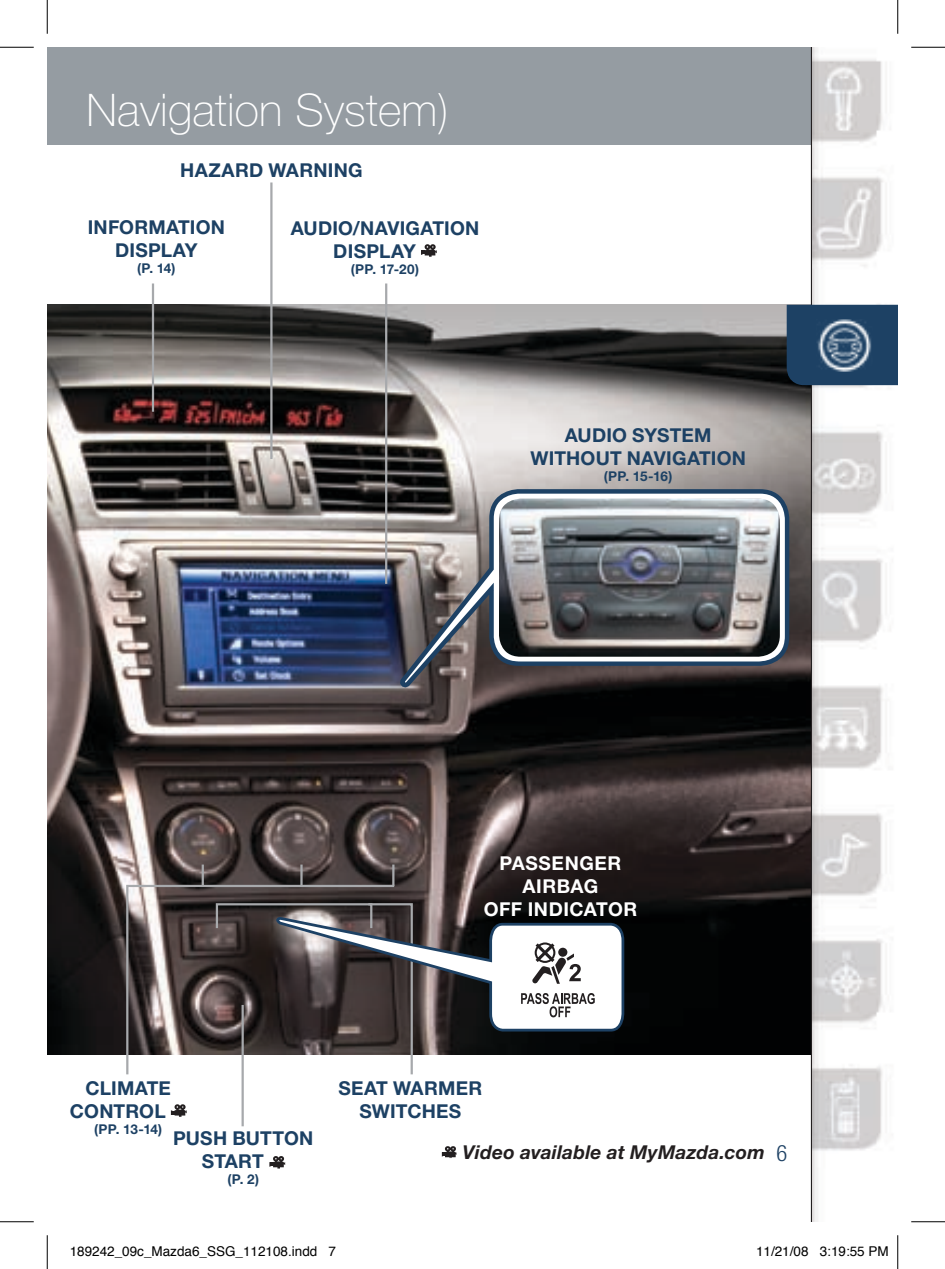
<style>
.page{position:relative;width:945px;height:1269px;background:#fff}
.page>*{position:absolute;margin:0;border:0;box-sizing:border-box;transform-origin:0 0}
.t1{font:100 45px "Helvetica Neue";letter-spacing:.005em;color:#fff}
.t2{font:300 condensed 22.5px "Helvetica Neue";color:#1d4164}
.t3{font:700 19.12px/22.9px "Helvetica Neue";letter-spacing:.01em;color:#1d4164}
.t4{font:italic 700 19.12px "Helvetica Neue";letter-spacing:.01em;color:#231f20}
.t5{font:700 19.12px "Helvetica Neue";letter-spacing:.03em;color:#fff}
.t6{font:13.5px "Helvetica";color:#000}
.t7{font:700 13.5px "Helvetica Neue";letter-spacing:-.01em;color:#1d4164}
</style>
<div class="page">
<img style="left:47px;top:305px;width:764px;height:750px">
<div style="left:47px;top:47px;width:764px;height:98px;background:#959ca2"></div>
<img style="left:812px;top:47px;width:86px;height:1175px">
<hr style="left:811px;top:47px;width:1px;height:1175px;background:#231f20">
<div style="left:787px;top:305px;width:111px;height:80px;background:#1d4164"></div>
<img style="left:817px;top:320px;width:56px;height:51px">
<svg style="left:421px;top:244px;width:16px;height:13px"></svg>
<svg style="left:269px;top:1156px;width:16px;height:13px"></svg>
<svg style="left:171px;top:1104px;width:16px;height:13px"></svg>
<hr style="left:152px;top:284px;width:2px;height:128px;background:#a7a9ac">
<hr style="left:270px;top:182px;width:3px;height:277px;background:#a7a9ac">
<hr style="left:242px;top:1005px;width:2px;height:121px;background:#a7a9ac">
<svg style="left:125px;top:884px;width:271px;height:193px;background:#665e5d"></svg>
<svg style="left:443px;top:1146px;width:12px;height:11px"></svg>
<div style="left:441px;top:1143px;width:16px;height:16px;border:1px solid #fff;border-radius:2px"></div>
<svg style="left:397px;top:487px;width:395px;height:209px;background:#5f5e62"></svg>
<img style="left:497px;top:496px;width:285px;height:163px">
<div style="left:495px;top:494px;width:289px;height:167px;border:4px solid #fff;border-radius:24px"></div>
<hr style="left:385px;top:284px;width:2px;height:300px;background:#a7a9ac">
<hr style="left:202px;top:865px;width:2px;height:21px;background:#a7a9ac">
<hr style="left:300px;top:865px;width:3px;height:21px;background:#a7a9ac">
<hr style="left:392px;top:865px;width:3px;height:21px;background:#a7a9ac">
<div style="left:216px;top:903px;width:156px;height:26px;border:2px solid #a7a9ac"></div>
<svg style="left:274px;top:902px;width:352px;height:175px"></svg>
<hr style="left:0;top:47px;width:34px;height:1px;background:#000">
<hr style="left:911px;top:47px;width:34px;height:1px;background:#000">
<hr style="left:0;top:1221px;width:34px;height:1px;background:#000">
<hr style="left:911px;top:1221px;width:34px;height:1px;background:#000">
<hr style="left:47px;top:0;width:1px;height:34px;background:#000">
<hr style="left:47px;top:1235px;width:1px;height:34px;background:#000">
<hr style="left:897px;top:0;width:1px;height:34px;background:#000">
<hr style="left:897px;top:1235px;width:1px;height:34px;background:#000">
<h1 class="t1" style="left:87px;top:85px;width:363px">Navigation System)</h1>
<p class="t3" style="left:180px;top:158px;width:57px">HAZARD</p>
<p class="t3" style="left:268px;top:158px;width:33px">WARN</p>
<p class="t3" style="left:328px;top:158px;width:36px">ING</p>
<p class="t3" style="left:88px;top:216px;width:14px">INFORMAT</p>
<p class="t3" style="left:190px;top:216px;width:21px">ION</p>
<p class="t3" style="left:115px;top:239px;width:34px">DISPLAY</p>
<p class="t7" style="left:137px;top:260px;width:40px">(P. 14)</p>
<p class="t3" style="left:291px;top:216px;width:15px">AUD</p>
<p class="t3" style="left:332px;top:216px;width:42px">IO/NAV</p>
<p class="t3" style="left:400px;top:216px;width:66px">IGATION</p>
<p class="t3" style="left:333px;top:239px;width:34px">DISPLAY</p>
<p class="t7" style="left:351px;top:261px;width:70px">(PP. 17-20)</p>
<p class="t3" style="left:565px;top:423px;width:15px">AUD</p>
<p class="t3" style="left:606px;top:423px;width:40px">IO SYSTEM</p>
<p class="t3" style="left:530px;top:446px;width:39px">WITHOUT</p>
<p class="t3" style="left:627px;top:446px;width:14px">NAV</p>
<p class="t3" style="left:666px;top:446px;width:66px">IGATION</p>
<p class="t7" style="left:604px;top:468px;width:70px">(PP. 15-16)</p>
<p class="t5" style="left:500px;top:851px;width:27px">PASSEN</p>
<p class="t5" style="left:579px;top:851px;width:29px">GER</p>
<p class="t5" style="left:523px;top:874px;width:35px">AIRBA</p>
<p class="t5" style="left:584px;top:874px;width:16px">G</p>
<p class="t5" style="left:484px;top:897px;width:14px">OFF</p>
<p class="t5" style="left:528px;top:897px;width:12px">IND</p>
<p class="t5" style="left:563px;top:897px;width:21px">ICATOR</p>
<p class="t3" style="left:70px;top:1076px;width:103px;text-align:right">CLIMATE<br>CONTROL</p>
<p class="t7" style="left:94px;top:1121px;width:69px">(PP. 13-14)</p>
<p class="t3" style="left:202px;top:1126px;width:113px;text-indent:-29px">PUSH BUTTON<br>START</p>
<p class="t7" style="left:228px;top:1171px;width:33px">(P. 2)</p>
<p class="t3" style="left:338px;top:1076px;width:145px;text-align:center">SEAT WARMER<br>SWITCHES</p>
<p class="t4" style="left:463px;top:1140px;width:304px">Video available at MyMazda.com</p>
<p class="t2" style="left:777px;top:1141px;width:12px">6</p>
<p class="t6" style="left:70px;top:1240px;width:268px">189242_09c_Mazda6_SSG_112108.indd 7</p>
<p class="t6" style="left:756px;top:1240px;width:134px">11/21/08 3:19:55 PM</p>
</div>
